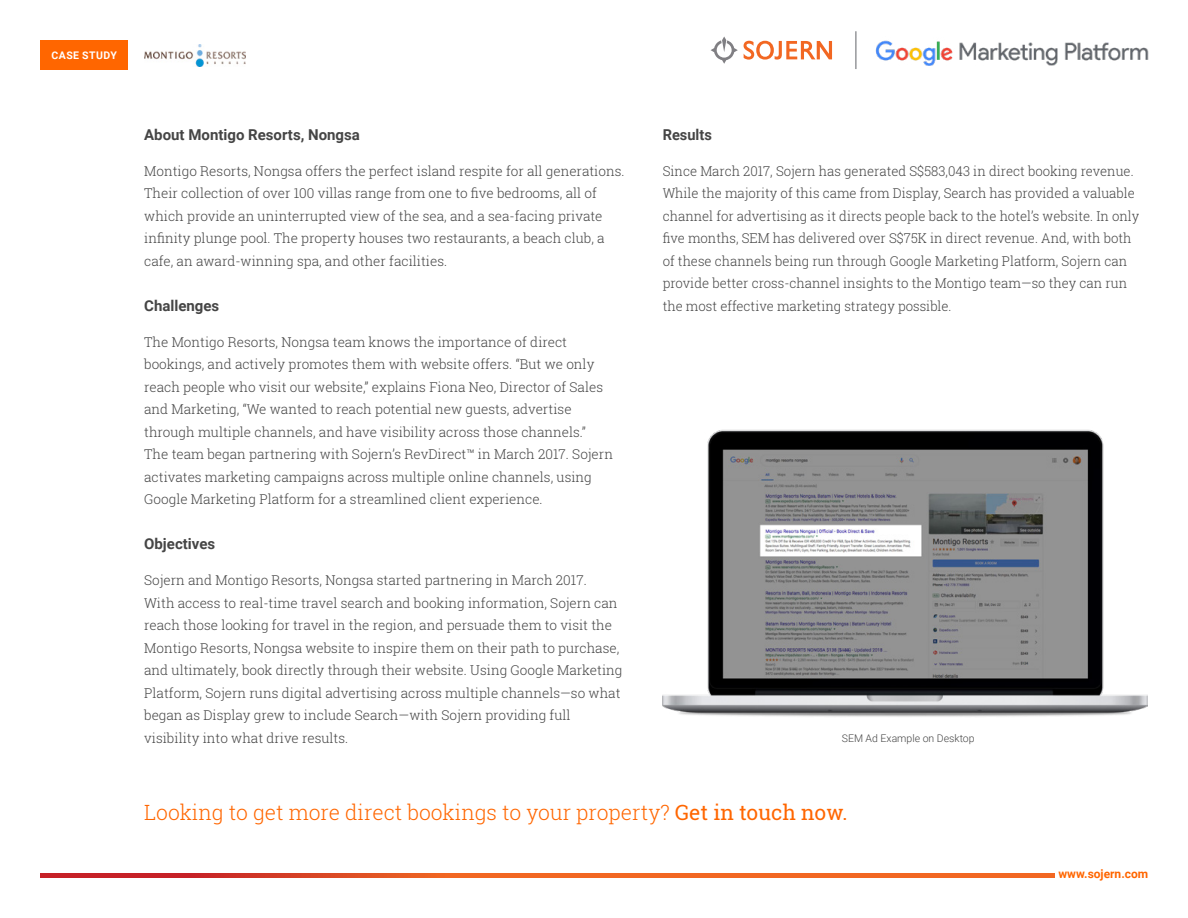
<style>
.page{position:relative;width:1188px;height:918px;background:#fff}
.page>*{position:absolute;margin:0;border:0;box-sizing:border-box;transform-origin:0 0}
.t1{font:300 21px "Roboto Slab";color:#f60}
.t2{font:700 15px "Roboto";color:#454545}
.t3{font:300 13.5px/22.5px "Roboto Slab";color:#454545}
.t4{font:700 12px "Roboto";color:#f60}
.t5{font:300 10.5px "Roboto";color:#454545}
.t6{font:700 10.5px "Roboto";letter-spacing:.045em;color:#fff}
.s1{font-weight:400}
</style>
<div class="page">
<svg style="left:40px;top:874px;width:1014px;height:4px;background:#e55423"></svg>
<div style="left:40px;top:40px;width:88px;height:30px;background:#f60"></div>
<img style="left:144px;top:44px;width:101px;height:23px">
<img style="left:663px;top:429px;width:485px;height:288px">
<svg style="left:744px;top:41px;width:88px;height:19px"></svg>
<svg style="left:711px;top:37px;width:27px;height:27px"></svg>
<img style="left:855px;top:31px;width:294px;height:38px">
<hr style="left:856px;top:31px;width:1px;height:38px;background:#636569">
<p class="t6" style="left:51px;top:48px;width:67px">CASE STUDY</p>
<p class="t2" style="left:144px;top:124px;width:217px">About Montigo Resorts, Nongsa</p>
<p class="t3" style="left:144px;top:159px;width:482px">Montigo Resorts, Nongsa offers the perfect island respite for all generations.<br>Their collection of over 100 villas range from one to five bedrooms, all of which provide an uninterrupted view of the sea, and a sea-facing private infinity plunge pool. The property houses two restaurants, a beach club, a cafe, an award-winning spa, and other facilities.</p>
<p class="t2" style="left:144px;top:295px;width:77px">Challenges</p>
<p class="t3" style="left:144px;top:330px;width:470px">The Montigo Resorts, Nongsa team knows the importance of direct bookings, and actively promotes them with website offers. “But we only reach people who visit our website,” explains Fiona Neo, Director of Sales and Marketing, “We wanted to reach potential new guests, advertise through multiple channels, and have visibility across those channels.” The team began partnering with Sojern’s RevDirect™ in March 2017. Sojern activates marketing campaigns across multiple online channels, using Google Marketing Platform for a streamlined client experience.</p>
<p class="t2" style="left:144px;top:533px;width:72px">Objectives</p>
<p class="t3" style="left:144px;top:569px;width:480px">Sojern and Montigo Resorts, Nongsa started partnering in March 2017.<br>With access to real-time travel search and booking information, Sojern can reach those looking for travel in the region, and persuade them to visit the Montigo Resorts, Nongsa website to inspire them on their path to purchase, and ultimately, book directly through their website. Using Google Marketing Platform, Sojern runs digital advertising across multiple channels—so what began as Display grew to include Search—with Sojern providing full visibility into what drive results.</p>
<p class="t2" style="left:663px;top:124px;width:51px">Results</p>
<p class="t3" style="left:663px;top:159px;width:478px">Since March 2017, Sojern has generated S$583,043 in direct booking revenue.<br>While the majority of this came from Display, Search has provided a valuable channel for advertising as it directs people back to the hotel’s website. In only five months, SEM has delivered over S$75K in direct revenue. And, with both of these channels being run through Google Marketing Platform, Sojern can provide better cross-channel insights to the Montigo team—so they can run the most effective marketing strategy possible.</p>
<p class="t5" style="left:842px;top:730px;width:134px">SEM Ad Example on Desktop</p>
<h1 class="t1" style="left:144px;top:798px;width:705px">Looking to get more direct bookings to your property? <span class="s1">Get in touch now.</span></h1>
<p class="t4" style="left:1058px;top:865px;width:91px">www.sojern.com</p>
</div>
